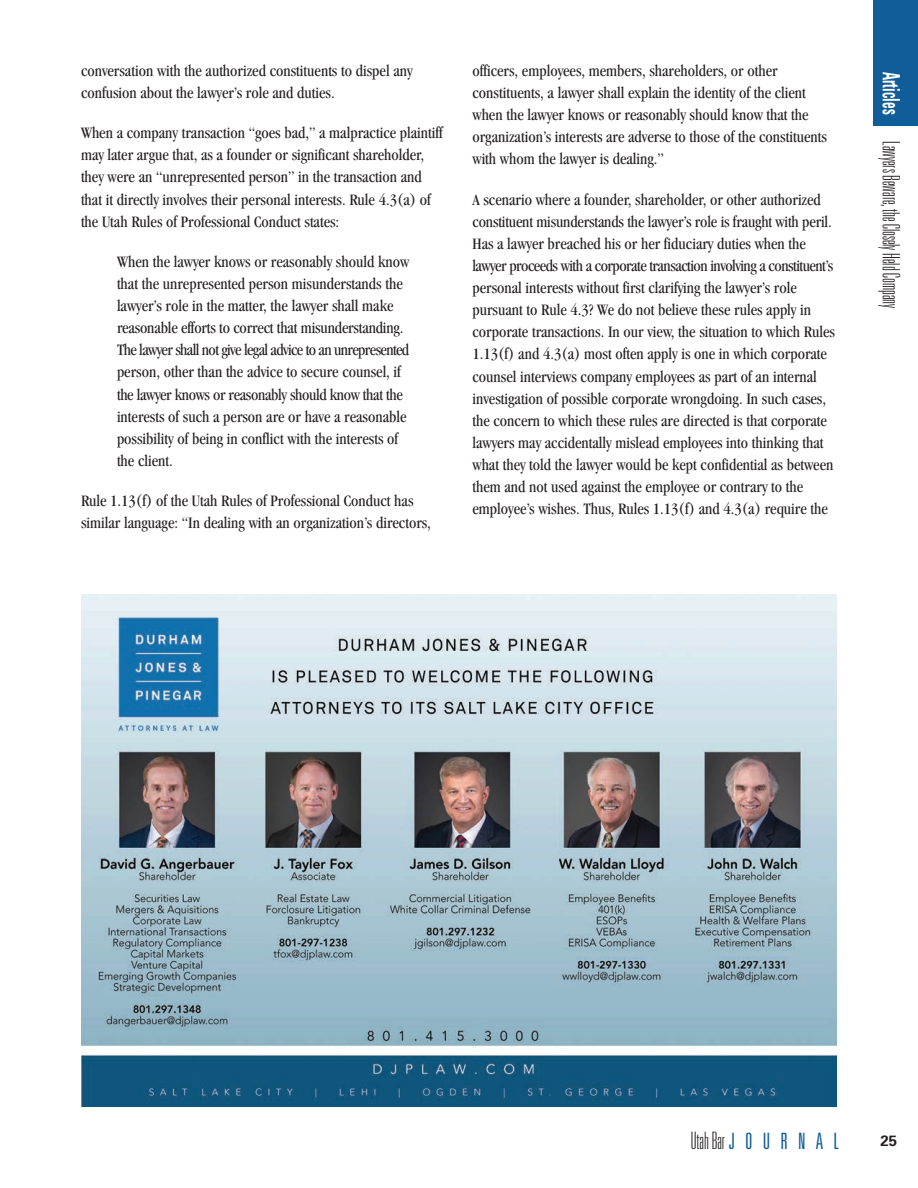
<style>
.page{position:relative;width:918px;height:1188px;background:#fff}
.page>*{position:absolute;margin:0;border:0;box-sizing:border-box;transform-origin:0 0}
.t1{font:100 ultra-condensed 24px "Univers";color:#231f20}
.body{font:condensed 16.5px/22.2px "Garamond";color:#231f20}
.indented_body{font:condensed 16.5px/22.2px "Garamond";color:#231f20}
.t2{font:700 15px "Univers";color:#231f20}
.s1{font-weight:700;font-stretch:condensed;color:#fff}
.s2{font-weight:300;font-size:22.5px;color:#105d99}
</style>
<div class="page">
<img style="left:81px;top:594px;width:756px;height:513px">
<div style="left:873px;top:0;width:45px;height:126px;background:#105d99"></div>
<p class="body" style="left:81px;top:59px;width:333px">conversation with the authorized constituents to dispel any confusion about the lawyer’s role and duties.</p>
<p class="body" style="left:81px;top:122px;width:363px">When a company transaction “goes bad,” a malpractice plaintiff may later argue that, as a founder or significant shareholder, they were an “unrepresented person” in the transaction and that it directly involves their personal interests. Rule 4.3(a) of the Utah Rules of Professional Conduct states:</p>
<p class="indented_body" style="left:117px;top:250px;width:294px">When the lawyer knows or reasonably should know that the unrepresented person misunderstands the lawyer’s role in the matter, the lawyer shall make reasonable efforts to correct that misunderstanding.<br>The lawyer shall not give legal advice to an unrepresented person, other than the advice to secure counsel, if the lawyer knows or reasonably should know that the interests of such a person are or have a reasonable possibility of being in conflict with the interests of the client.</p>
<p class="body" style="left:81px;top:490px;width:351px">Rule 1.13(f) of the Utah Rules of Professional Conduct has similar language: “In dealing with an organization’s directors,</p>
<p class="body" style="left:472px;top:59px;width:356px">officers, employees, members, shareholders, or other constituents, a lawyer shall explain the identity of the client when the lawyer knows or reasonably should know that the organization’s interests are adverse to those of the constituents with whom the lawyer is dealing.”</p>
<p class="body" style="left:472px;top:188px;width:364px">A scenario where a founder, shareholder, or other authorized constituent misunderstands the lawyer’s role is fraught with peril.<br>Has a lawyer breached his or her fiduciary duties when the lawyer proceeds with a corporate transaction involving a constituent’s personal interests without first clarifying the lawyer’s role pursuant to Rule 4.3? We do not believe these rules apply in corporate transactions. In our view, the situation to which Rules 1.13(f) and 4.3(a) most often apply is one in which corporate counsel interviews company employees as part of an internal investigation of possible corporate wrongdoing. In such cases, the concern to which these rules are directed is that corporate lawyers may accidentally mislead employees into thinking that what they told the lawyer would be kept confidential as between them and not used against the employee or contrary to the employee’s wishes. Thus, Rules 1.13(f) and 4.3(a) require the</p>
<p class="t1" style="left:903px;top:72px;width:238px;rotate:90deg"><span class="s1">Articles</span> Lawyers Beware, the Closely Held Company</p>
<h1 class="t1" style="left:691px;top:1128px;width:150px">Utah Bar<span class="s2">JOURNAL</span></h1>
<p class="t2" style="left:880px;top:1131px;width:18px">25</p>
</div>
